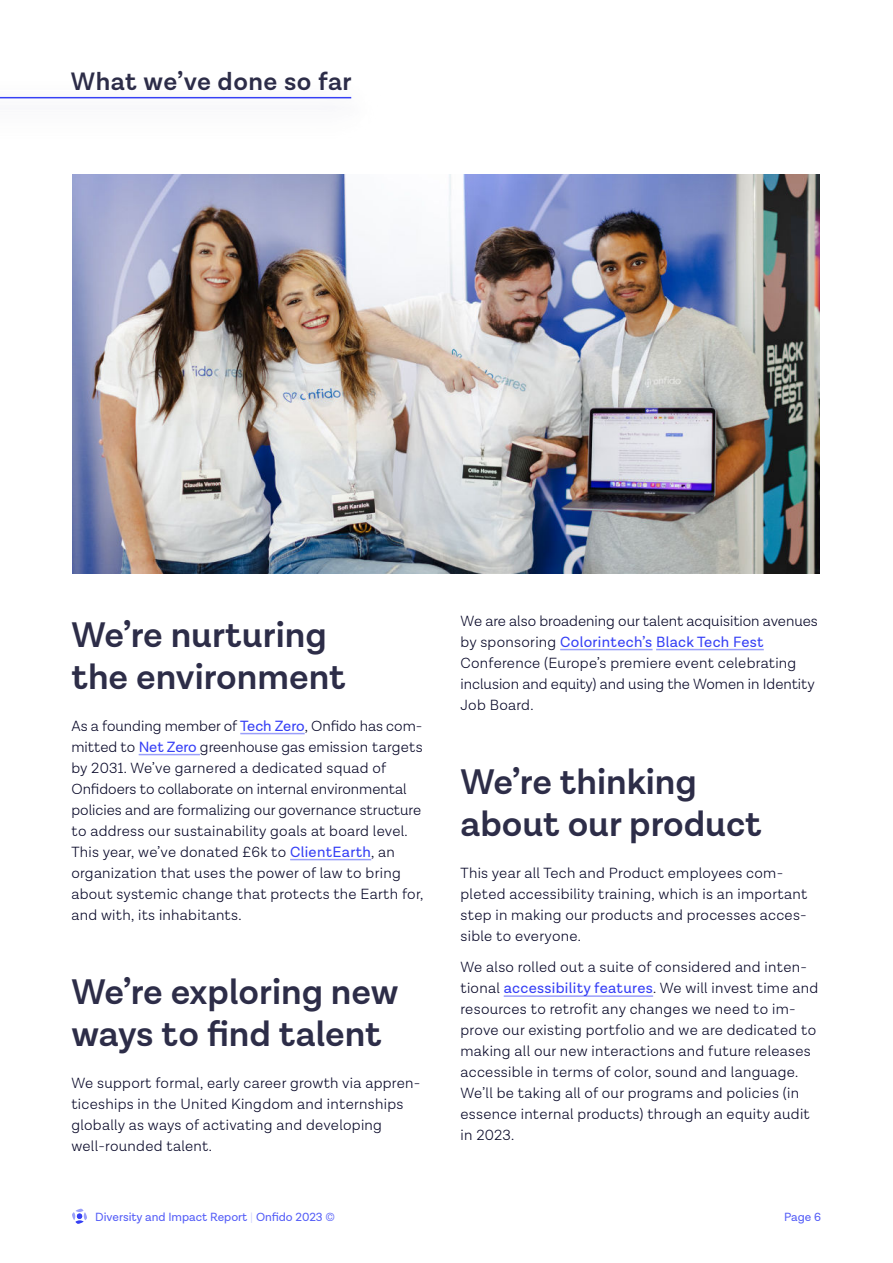
<style>
.page{position:relative;width:893px;height:1263px;background:#fff}
.page>*{position:absolute;margin:0;border:0;box-sizing:border-box;transform-origin:0 0}
.t1{font:600 36px/42px "Lota Grotesque Alt 1";color:#2d2d48}
.t2{font:600 25.5px "Lota Grotesque Alt 1";letter-spacing:.02em;color:#2d2d48}
.t3{font:300 15px/21px "Lota Grotesque Alt 1";letter-spacing:.02em;color:#080828}
.t4{font:300 15px/21px "Lota Grotesque Alt 1";color:#080828}
.t5{font:12px "Lota Grotesque Alt 1";color:#545df7}
.s1{font-weight:400;color:#3640f5}
.s2{font-weight:300;color:#cccffd}
.s3{font-weight:300}
</style>
<div class="page">
<svg style="left:72px;top:1209px;width:15px;height:15px"></svg>
<hr style="left:0;top:97px;width:351px;height:1px;background:#3640f5">
<hr style="left:240px;top:733px;width:65px;height:1px;background:#9a9ffa">
<hr style="left:139px;top:754px;width:61px;height:1px;background:#9a9ffa">
<hr style="left:290px;top:859px;width:81px;height:1px;background:#9a9ffa">
<hr style="left:560px;top:649px;width:93px;height:1px;background:#9a9ffa">
<hr style="left:656px;top:649px;width:108px;height:1px;background:#9a9ffa">
<hr style="left:504px;top:995px;width:149px;height:2px;background:#9a9ffa">
<img style="left:72px;top:174px;width:748px;height:399px">
<h2 class="t2" style="left:71px;top:71px;width:282px">What we’ve done so far</h2>
<h1 class="t1" style="left:71px;top:616px;width:276px">We’re nurturing the environment</h1>
<p class="t3" style="left:71px;top:716px;width:354px">As a founding member of <span class="s1">Tech Zero</span>, Onfido has com&shy;mitted to <span class="s1">Net Zero</span> greenhouse gas emission targets by 2031. We’ve garnered a dedicated squad of Onfidoers to collaborate on internal environmental policies and are formalizing our governance structure to address our sustainability goals at board level.<br>This year, we’ve donated £6k to <span class="s1">ClientEarth</span>, an organization that uses the power of law to bring about systemic change that protects the Earth for, and with, its inhabitants.</p>
<h1 class="t1" style="left:71px;top:973px;width:329px">We’re exploring new ways to find talent</h1>
<p class="t3" style="left:71px;top:1073px;width:350px">We support formal, early career growth via appren&shy;ticeships in the United Kingdom and internships globally as ways of activating and developing well-rounded talent.</p>
<p class="t4" style="left:460px;top:611px;width:359px">We are also broadening our talent acquisition avenues by sponsoring <span class="s1">Colorintech’s Black Tech Fest </span>Conference (Europe’s premiere event celebrating inclusion and equity) and using the Women in Identity Job Board.</p>
<h1 class="t1" style="left:460px;top:763px;width:303px">We’re thinking about our product</h1>
<p class="t3" style="left:460px;top:863px;width:348px">This year all Tech and Product employees com&shy;pleted accessibility training, which is an important step in making our products and processes acces&shy;sible to everyone.</p>
<p class="t3" style="left:460px;top:957px;width:359px">We also rolled out a suite of considered and inten&shy;tional <span class="s1">accessibility features</span>. We will invest time and resources to retrofit any changes we need to im&shy;prove our existing portfolio and we are dedicated to making all our new interactions and future releases accessible in terms of color, sound and language.<br>We’ll be taking all of our programs and policies (in essence internal products) through an equity audit in 2023.</p>
<p class="t5" style="left:95px;top:1211px;width:241px">Diversity and Impact Report <span class="s2">|</span> Onfido 2023 <span class="s3">©</span></p>
<p class="t5" style="left:784px;top:1211px;width:38px">Page 6</p>
</div>
